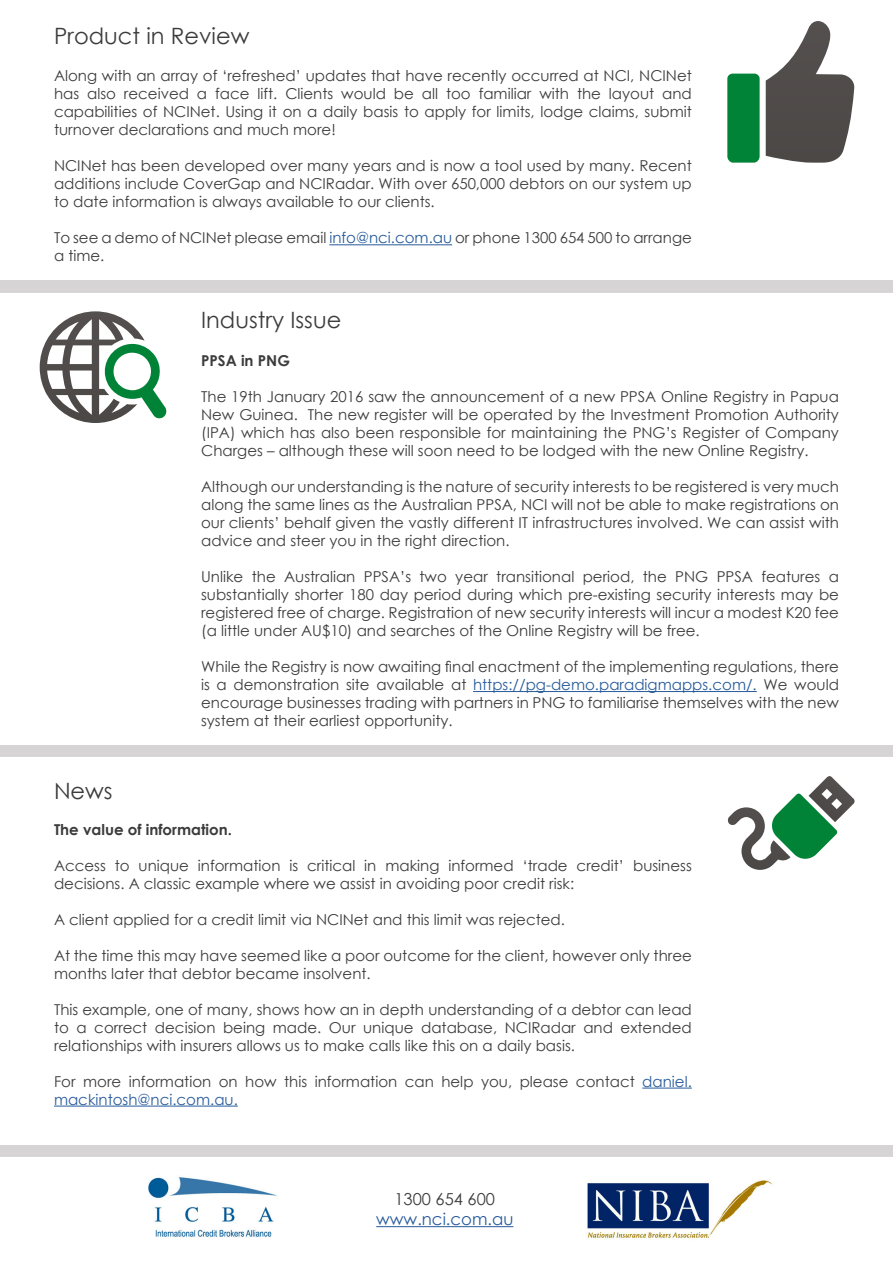
<style>
.page{position:relative;width:893px;height:1263px;background:#fff}
.page>*{position:absolute;margin:0;border:0;box-sizing:border-box;transform-origin:0 0}
.t1{font:22.5px "Century Gothic";color:#3c3c3c}
.t2{font:16.5px "Century Gothic";color:#275b9b}
.t3{font:16.5px "Century Gothic";color:#3c3c3c}
.t4{font:15px/18px "Century Gothic";color:#3c3c3c;text-align:justify}
.t5{font:700 15px "Century Gothic";color:#3c3c3c}
.s1{color:#275b9b}
</style>
<div class="page">
<hr style="left:473px;top:691px;width:284px;height:1px;background:#275b9b">
<hr style="left:642px;top:1088px;width:50px;height:1px;background:#275b9b">
<hr style="left:54px;top:1106px;width:184px;height:1px;background:#275b9b">
<img style="left:586px;top:1180px;width:187px;height:60px">
<img style="left:148px;top:1177px;width:129px;height:61px">
<hr style="left:376px;top:1226px;width:137px;height:1px;background:#275b9b">
<hr style="left:329px;top:244px;width:123px;height:1px;background:#275b9b">
<svg style="left:40px;top:311px;width:127px;height:112px"></svg>
<svg style="left:766px;top:21px;width:89px;height:142px"></svg>
<svg style="left:727px;top:74px;width:33px;height:89px;background:#08873e"></svg>
<svg style="left:727px;top:776px;width:128px;height:94px"></svg>
<h1 class="t1" style="left:54px;top:20px;width:197px">Product in Review</h1>
<p class="t4" style="left:54px;top:67px;width:639px">Along with an array of ‘refreshed’ updates that have recently occurred at NCI, NCINet has also received a face lift. Clients would be all too familiar with the layout and capabilities of NCINet. Using it on a daily basis to apply for limits, lodge claims, submit turnover declarations and much more!</p>
<p class="t4" style="left:54px;top:157px;width:639px">NCINet has been developed over many years and is now a tool used by many. Recent additions include CoverGap and NCIRadar. With over 650,000 debtors on our system up to date information is always available to our clients.</p>
<p class="t4" style="left:54px;top:229px;width:639px">To see a demo of NCINet please email <span class="s1">info@nci.com.au</span> or phone 1300 654 500 to arrange a time.</p>
<h1 class="t1" style="left:201px;top:304px;width:142px">Industry Issue</h1>
<p class="t5" style="left:201px;top:349px;width:90px">PPSA in PNG</p>
<p class="t4" style="left:201px;top:387px;width:639px">The 19th January 2016 saw the announcement of a new PPSA Online Registry in Papua New Guinea. The new register will be operated by the Investment Promotion Authority (IPA) which has also been responsible for maintaining the PNG’s Register of Company Charges – although these will soon need to be lodged with the new Online Registry.</p>
<p class="t4" style="left:201px;top:477px;width:639px">Although our understanding is the nature of security interests to be registered is very much along the same lines as the Australian PPSA, NCI will not be able to make registrations on our clients’ behalf given the vastly different IT infrastructures involved. We can assist with advice and steer you in the right direction.</p>
<p class="t4" style="left:201px;top:567px;width:639px">Unlike the Australian PPSA’s two year transitional period, the PNG PPSA features a substantially shorter 180 day period during which pre-existing security interests may be registered free of charge. Registration of new security interests will incur a modest K20 fee (a little under AU$10) and searches of the Online Registry will be free.</p>
<p class="t4" style="left:201px;top:657px;width:639px">While the Registry is now awaiting final enactment of the implementing regulations, there is a demonstration site available at <span class="s1">https://pg-demo.paradigmapps.com/.</span> We would encourage businesses trading with partners in PNG to familiarise themselves with the new system at their earliest opportunity.</p>
<h1 class="t1" style="left:54px;top:775px;width:60px">News</h1>
<p class="t5" style="left:54px;top:818px;width:179px">The value of information.</p>
<p class="t4" style="left:54px;top:856px;width:639px">Access to unique information is critical in making informed ‘trade credit’ business decisions. A classic example where we assist in avoiding poor credit risk:</p>
<p class="t4" style="left:54px;top:910px;width:512px">A client applied for a credit limit via NCINet and this limit was rejected.</p>
<p class="t4" style="left:54px;top:946px;width:639px">At the time this may have seemed like a poor outcome for the client, however only three months later that debtor became insolvent.</p>
<p class="t4" style="left:54px;top:1000px;width:639px">This example, one of many, shows how an in depth understanding of a debtor can lead to a correct decision being made. Our unique database, NCIRadar and extended relationships with insurers allows us to make calls like this on a daily basis.</p>
<p class="t4" style="left:54px;top:1072px;width:639px">For more information on how this information can help you, please contact <span class="s1">daniel. mackintosh@nci.com.au.</span></p>
<p class="t3" style="left:394px;top:1188px;width:102px">1300 654 600</p>
<p class="t2" style="left:376px;top:1207px;width:139px">www.nci.com.au</p>
</div>
